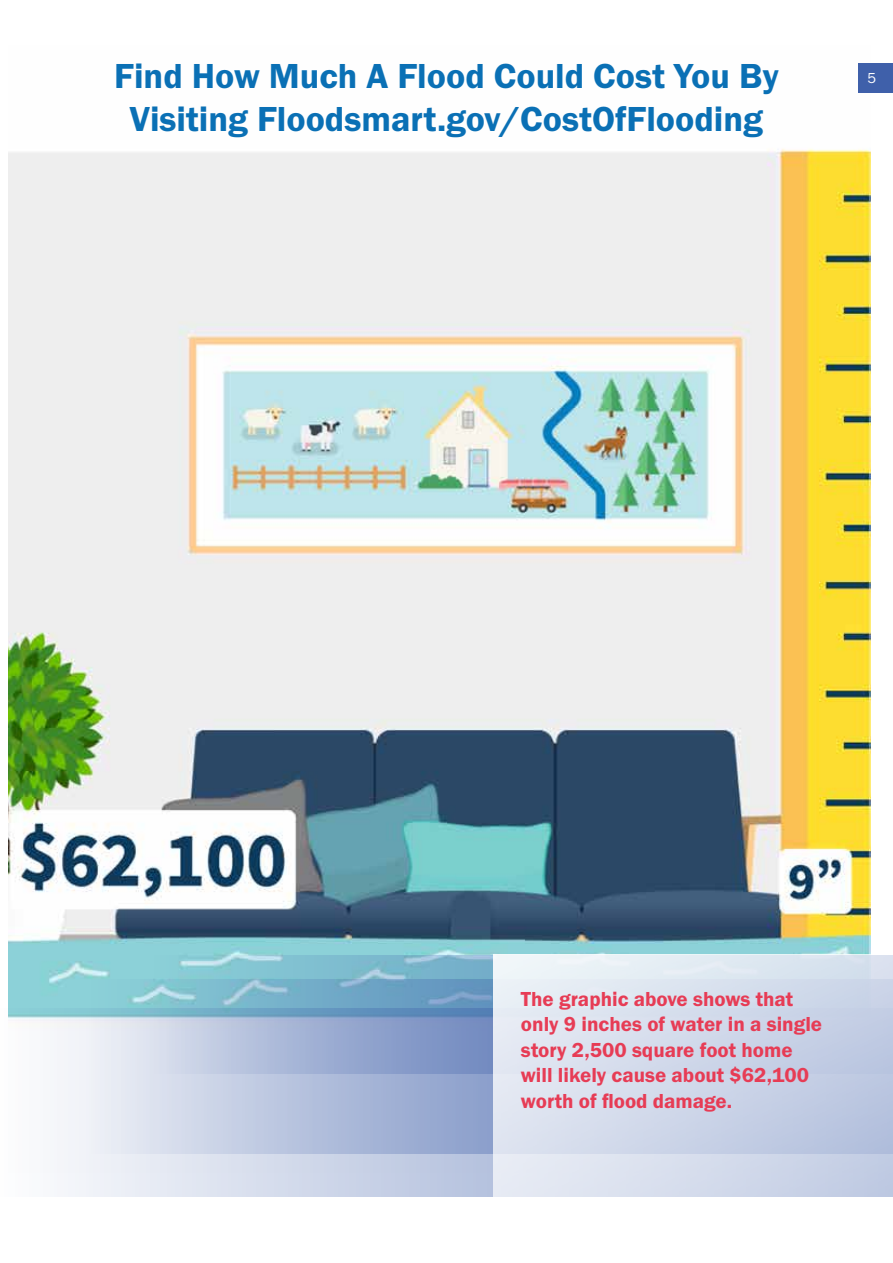
<style>
.page{position:relative;width:893px;height:1263px;background:#fff}
.page>*{position:absolute;margin:0;border:0;box-sizing:border-box;transform-origin:0 0}
.t1{font:36px "Franklin Gothic URW Dem";color:#0a70b5}
.t2{font:21px/25.5px "Franklin Gothic URW Dem";color:#e73c55}
.t3{font:15px "Franklin Gothic URW Boo";color:#fff}
</style>
<div class="page">
<img style="left:9px;top:63px;width:862px;height:945px">
<div style="left:859px;top:64px;width:34px;height:29px;background:#3f60aa"></div>
<svg style="left:8px;top:1008px;width:485px;height:189px"></svg>
<svg style="left:154px;top:955px;width:339px;height:24px;background:#85c1d2"></svg>
<svg style="left:91px;top:979px;width:402px;height:175px;background:#a6bcd8"></svg>
<svg style="left:493px;top:955px;width:400px;height:242px;background:#d3dbeb"></svg>
<hr style="left:0;top:342px;width:1px;height:157px;background:#e83b52">
<h1 class="t1" style="left:114px;top:54px;width:666px">Find How Much A Flood Could Cost You By</h1>
<p class="t3" style="left:867px;top:69px;width:10px">5</p>
<h1 class="t1" style="left:130px;top:97px;width:635px">Visiting Floodsmart.gov/CostOfFlooding</h1>
<p class="t2" style="left:521px;top:986px;width:303px">The graphic above shows that only 9 inches of water in a single story 2,500 square foot home will likely cause about $62,100 worth of flood damage.</p>
</div>
